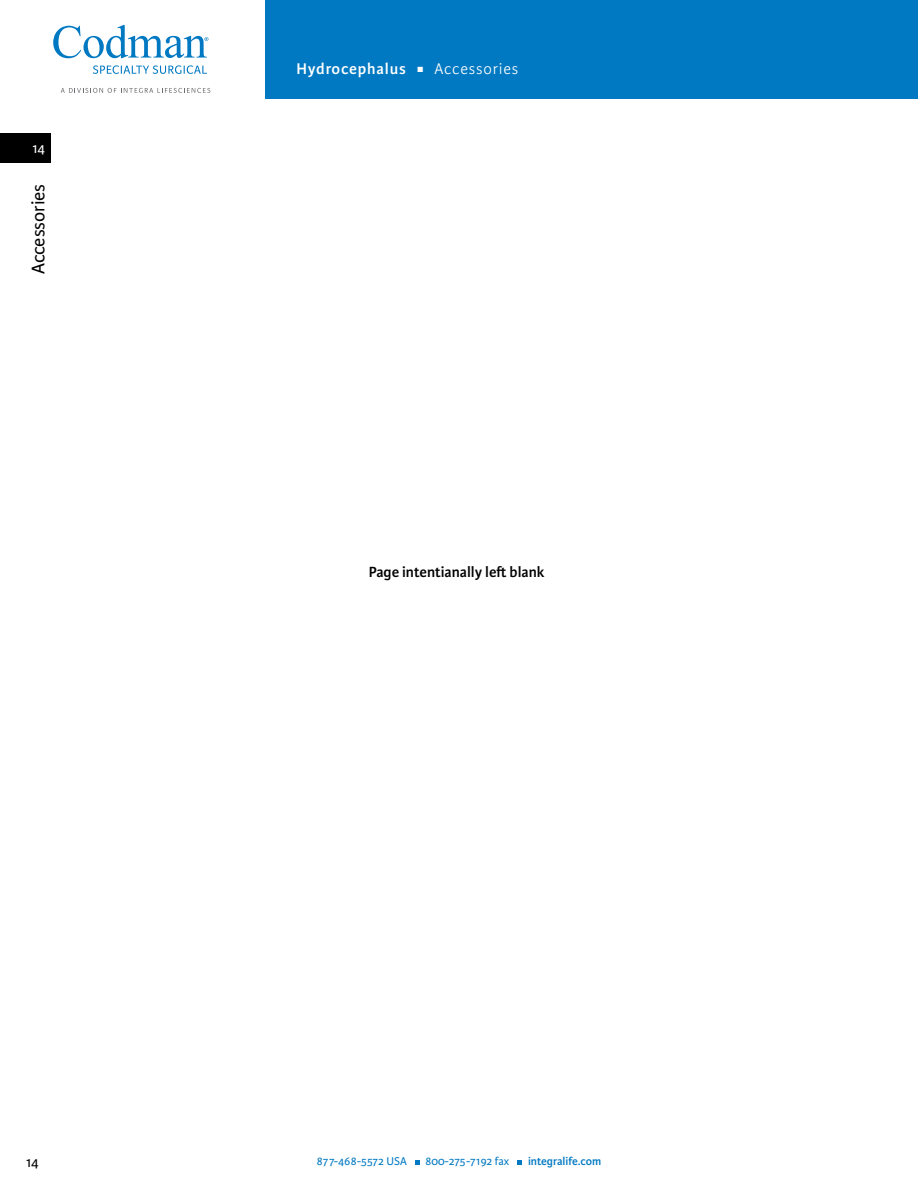
<style>
.page{position:relative;width:918px;height:1188px;background:#fff}
.page>*{position:absolute;margin:0;border:0;box-sizing:border-box;transform-origin:0 0}
.t1{font:19.5px "Karmina Sans";color:#000}
.t2{font:600 16.5px "Karmina Sans";letter-spacing:.05em;color:#fff}
.t3{font:600 15.75px "Karmina Sans";color:#000}
.t4{font:15px "Karmina Sans";color:#000}
.t5{font:15px "Karmina Sans";color:#fff}
.t6{font:12px "Karmina Sans";color:#0079c2}
.t7{font:600 12px "Karmina Sans";color:#0079c2}
.s1{font-weight:300}
</style>
<div class="page">
<svg style="left:415px;top:1160px;width:5px;height:4px"></svg>
<svg style="left:517px;top:1160px;width:4px;height:4px"></svg>
<div style="left:265px;top:0;width:653px;height:99px;background:#0079c2"></div>
<svg style="left:93px;top:65px;width:114px;height:9px"></svg>
<svg style="left:53px;top:25px;width:155px;height:33px"></svg>
<svg style="left:61px;top:88px;width:149px;height:5px"></svg>
<div style="left:0;top:133px;width:51px;height:29px;background:#000"></div>
<p class="t5" style="left:33px;top:140px;width:14px">14</p>
<h1 class="t1" style="left:27px;top:274px;width:92px;rotate:-90deg">Accessories</h1>
<h2 class="t2" style="left:296px;top:59px;width:223px">Hydrocephalus ■ <span class="s1">Accessories</span></h2>
<h3 class="t3" style="left:369px;top:563px;width:177px">Page intentianally left blank</h3>
<p class="t4" style="left:26px;top:1154px;width:14px">14</p>
<p class="t6" style="left:317px;top:1155px;width:91px">877-468-5572 USA</p>
<p class="t6" style="left:426px;top:1155px;width:85px">800-275-7192 fax</p>
<p class="t7" style="left:528px;top:1155px;width:75px">integralife.com</p>
</div>
